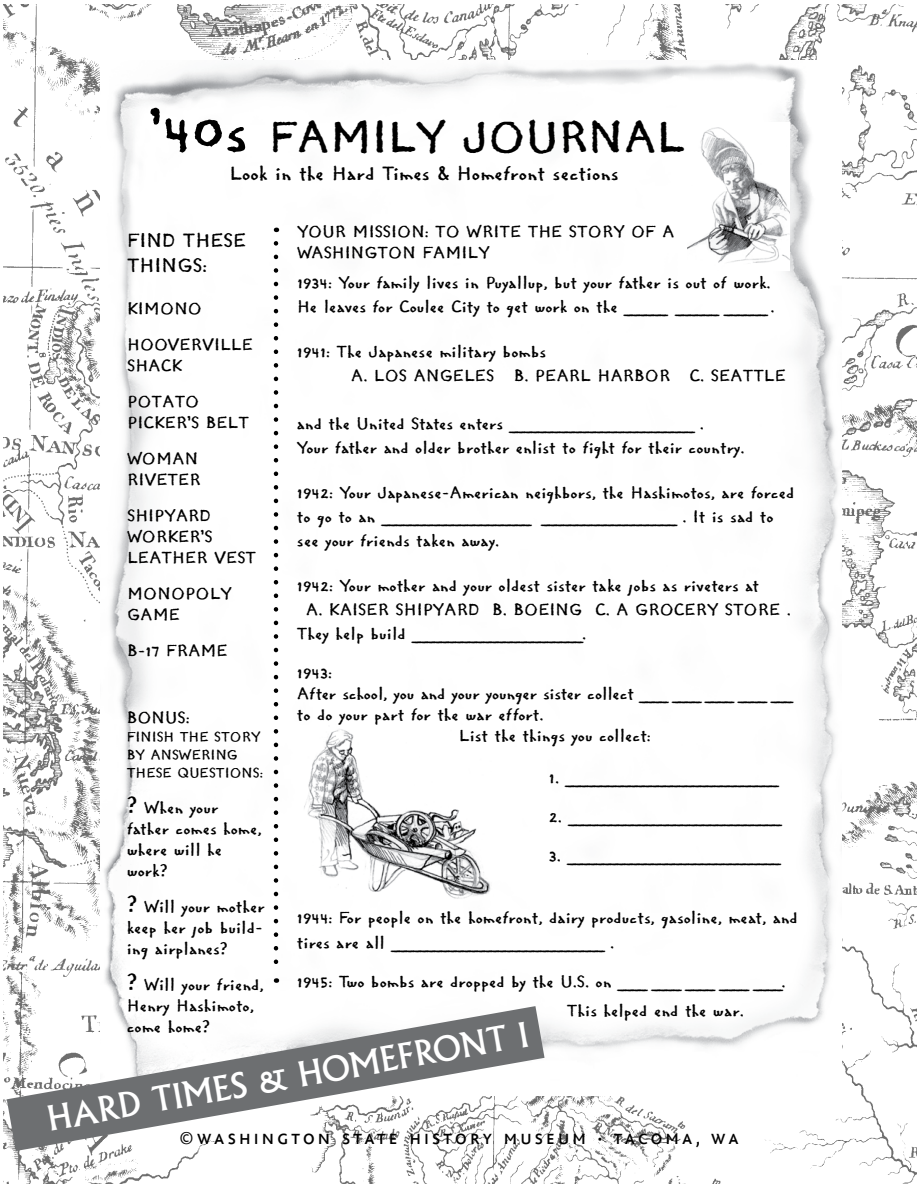
<style>
.page{position:relative;width:918px;height:1188px;background:#fff}
.page>*{position:absolute;margin:0;border:0;box-sizing:border-box;transform-origin:0 0}
.t1{font:48px "Regular Joe";letter-spacing:-.01em;color:#000}
.t2{font:500 33px "Albertus";color:#fff}
.t3{font:21px/25.2px "Regular Joe";color:#000}
.t4{font:21px "Bliss Caps";letter-spacing:.15em;color:#000}
.t5{font:18px/21px "Regular Joe";color:#000}
.t6{font:15px/18px "Regular Joe";color:#000}
.s1{font-size:63px}
.s2{font-size:24px}
.s3{font-size:18px}
.s4{font-size:15px}
</style>
<div class="page">
<img style="left:4px;top:4px;width:912px;height:1180px">
<img style="left:100px;top:60px;width:742px;height:1035px">
<svg style="left:274px;top:243px;width:4px;height:740px"></svg>
<svg style="left:7px;top:1006px;width:538px;height:145px"></svg>
<img style="left:298px;top:726px;width:195px;height:174px">
<img style="left:687px;top:123px;width:103px;height:147px">
<h1 class="t1" style="left:150px;top:107px;width:537px"><span class="s1">’40s</span> FAMILY JOURNAL</h1>
<p class="t3" style="left:230px;top:161px;width:391px">Look in the Hard Times &amp; Homefront sections</p>
<p class="t5" style="left:297px;top:220px;width:379px;line-height:21.6px">YOUR MISSION: TO WRITE THE STORY OF A<br>WASHINGTON FAMILY</p>
<p class="t5" style="left:297px;top:270px;width:479px;line-height:24px">1934: Your family lives in Puyallup, but your father is out of work.<br>He leaves for Coulee City to get work on the ______ ______ ______ .</p>
<p class="t5" style="left:351px;top:339px;width:437px;line-height:24px;text-indent:-54px">1941: The Japanese military bombs<br>A. LOS ANGELES B. PEARL HARBOR C. SEATTLE</p>
<p class="t5" style="left:297px;top:411px;width:449px;line-height:24px">and the United States enters __________________________ .<br>Your father and older brother enlist to fight for their country.</p>
<p class="t5" style="left:297px;top:480px;width:499px;line-height:24px">1942: Your Japanese-American neighbors, the Hashimotos, are forced to go to an _____________________ ___________________ . It is sad to see your friends taken away.</p>
<p class="t5" style="left:297px;top:575px;width:464px">1942: Your mother and your oldest sister take jobs as riveters at</p>
<p class="t5" style="left:306px;top:599px;width:486px">A. KAISER SHIPYARD B. BOEING C. A GROCERY STORE .</p>
<p class="t5" style="left:297px;top:623px;width:291px">They help build ________________________.</p>
<p class="t5" style="left:297px;top:662px;width:37px">1943:</p>
<p class="t5" style="left:297px;top:683px;width:497px">After school, you and your younger sister collect ____ ____ ____ ____ ___</p>
<p class="t5" style="left:297px;top:704px;width:248px">to do your part for the war effort.</p>
<p class="t5" style="left:459px;top:725px;width:193px">List the things you collect:</p>
<p class="t5" style="left:549px;top:767px;width:231px">1. ______________________________</p>
<p class="t5" style="left:549px;top:806px;width:234px">2. ______________________________</p>
<p class="t5" style="left:549px;top:845px;width:233px">3. ______________________________</p>
<p class="t3" style="left:127px;top:227px;width:121px">FIND THESE<br>THINGS:</p>
<p class="t5" style="left:127px;top:290px;width:127px;line-height:36px">KIMONO<br>HOOVERVILLE</p>
<p class="t5" style="left:127px;top:347px;width:74px;line-height:36px">SHACK<br>POTATO</p>
<p class="t5" style="left:127px;top:404px;width:123px;line-height:36px">PICKER’S BELT<br>WOMAN</p>
<p class="t5" style="left:127px;top:461px;width:85px;line-height:36px">RIVETER<br>SHIPYARD</p>
<p class="t5" style="left:127px;top:526px;width:131px">WORKER’S<br>LEATHER VEST</p>
<p class="t5" style="left:127px;top:583px;width:106px">MONOPOLY<br>GAME</p>
<p class="t5" style="left:127px;top:640px;width:102px">B-17 FRAME</p>
<p class="t5" style="left:127px;top:706px;width:64px">BONUS:</p>
<p class="t6" style="left:127px;top:727px;width:138px">FINISH THE STORY<br>BY ANSWERING<br>THESE QUESTIONS:</p>
<p class="t5" style="left:127px;top:796px;width:136px"><span class="s2">?</span> When your father comes home, where will he work?</p>
<p class="t5" style="left:127px;top:895px;width:140px;text-align:justify"><span class="s2">?</span> Will your mother keep her job build&shy;ing airplanes?</p>
<p class="t5" style="left:127px;top:973px;width:139px"><span class="s2">?</span> Will your friend,<br>Henry Hashimoto, come home?</p>
<p class="t5" style="left:297px;top:904px;width:503px;line-height:25.5px">1944: For people on the homefront, dairy products, gasoline, meat, and tires are all ______________________________ .</p>
<p class="t5" style="left:567px;top:967px;width:220px;line-height:28.5px;text-indent:-270px">1945: Two bombs are dropped by the U.S. on ____ ____ ____ ____ ____.<br>This helped end the war.</p>
<h2 class="t2" style="left:44px;top:1099px;width:490px;rotate:-10deg">HARD TIMES &amp; HOMEFRONT I</h2>
<p class="t4" style="left:179px;top:1126px;width:561px"><span class="s3">©</span>washington state history museum <span class="s4">•</span> tacoma, wa</p>
</div>
